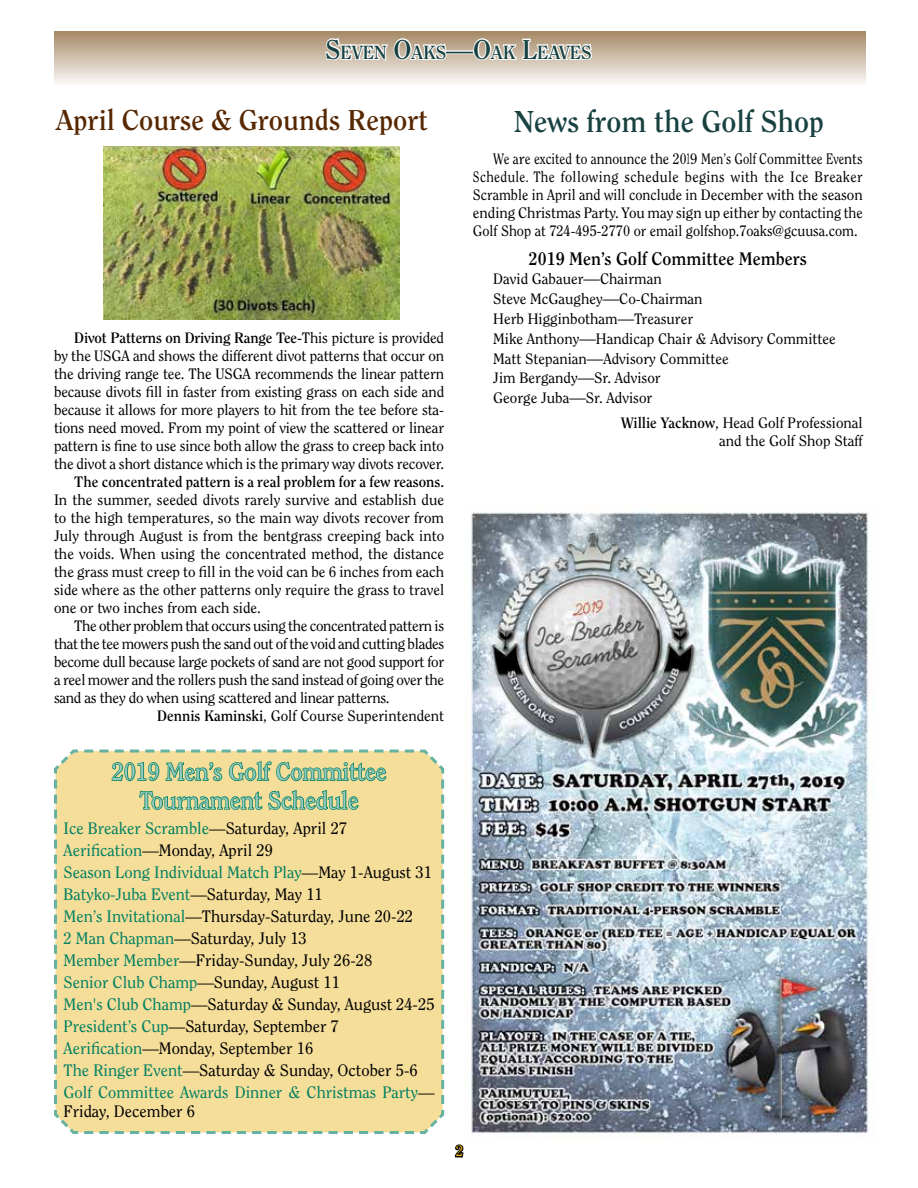
<style>
.page{position:relative;width:918px;height:1188px;background:#fff}
.page>*{position:absolute;margin:0;border:0;box-sizing:border-box;transform-origin:0 0}
.t1{font:700 30px "Clearface";color:#184141}
.t2{font:700 28.5px "Clearface";color:#572700}
.t3{font:24px/28.8px "Clearface";color:#99ccc0;text-align:center}
.t4{font:700 18.9px "Clearface";color:#184141}
.t5{font:700 18px "Clearface";color:#000}
.t6{font:16.5px/21.9px "Clearface";color:#000}
.t7{font:15px/18px "Clearface";color:#000;text-align:justify}
.t8{font:15px/18px "Clearface";color:#000;text-align:justify;scale:.87 1}
.t9{font:15px "Clearface";letter-spacing:-.02em;color:#000}
.t10{font:700 15px "Clearface";color:#000}
.t11{font:15px "Clearface";color:#e8af10}
.s1{font-size:27px}
.s2{font-weight:700}
.s3{font-size:16.5px}
.s4{color:#008061}
</style>
<div class="page">
<div style="left:54px;top:31px;width:811px;height:54px;background:linear-gradient(to bottom,#a68865,#f9f7f5)"></div>
<svg style="left:324px;top:33px;width:124px;height:39px"></svg>
<div style="left:445px;top:50px;width:29px;height:4px;border:2px solid #fff"></div>
<svg style="left:472px;top:33px;width:121px;height:39px"></svg>
<svg style="left:454px;top:1144px;width:10px;height:14px"></svg>
<div style="left:54px;top:749px;width:391px;height:385px;background:#f5dd9a"></div>
<svg style="left:81px;top:749px;width:333px;height:174px;background:#e3d696"></svg>
<img style="left:471px;top:512px;width:399px;height:623px">
<img style="left:104px;top:147px;width:296px;height:172px">
<p class="t4" style="left:326px;top:41px;width:266px"><span class="s1">S</span>EVEN <span class="s1">O</span>AKS<span class="s1">—O</span>AK <span class="s1">L</span>EAVES</p>
<h2 class="t2" style="left:56px;top:103px;width:374px">April Course &amp; Grounds Report</h2>
<h1 class="t1" style="left:514px;top:103px;width:312px">News from the Golf Shop</h1>
<p class="t7" style="left:54px;top:329px;width:392px;text-indent:20px"><span class="s2">Divot Patterns on Driving Range Tee-</span>This picture is provided by the USGA and shows the different divot patterns that occur on the driving range tee. The USGA recommends the linear pattern because divots fill in faster from existing grass on each side and because it allows for more players to hit from the tee before sta&shy;tions need moved. From my point of view the scattered or linear pattern is fine to use since both allow the grass to creep back into the divot a short distance which is the primary way divots recover.</p>
<p class="t10" style="left:74px;top:473px;width:371px">The concentrated pattern is a real problem for a few reasons.</p>
<p class="t7" style="left:54px;top:491px;width:392px">In the summer, seeded divots rarely survive and establish due to the high temperatures, so the main way divots recover from July through August is from the bentgrass creeping back into the voids. When using the concentrated method, the distance the grass must creep to fill in the void can be 6 inches from each side where as the other patterns only require the grass to travel one or two inches from each side.</p>
<p class="t9" style="left:74px;top:617px;width:371px">The other problem that occurs using the concentrated pattern is</p>
<p class="t9" style="left:54px;top:635px;width:392px">that the tee mowers push the sand out of the void and cutting blades</p>
<p class="t9" style="left:54px;top:653px;width:392px">become dull because large pockets of sand are not good support for</p>
<p class="t9" style="left:54px;top:671px;width:392px">a reel mower and the rollers push the sand instead of going over the</p>
<p class="t9" style="left:54px;top:689px;width:337px">sand as they do when using scattered and linear patterns.</p>
<p class="t7" style="left:157px;top:707px;width:289px"><span class="s2">Dennis Kaminski</span>, Golf Course Superintendent</p>
<p class="t8" style="left:473px;top:150px;width:449px;text-indent:20px">We are excited to announce the 2019 Men’s Golf Committee Events Schedule. The following schedule begins with the Ice Breaker Scramble in April and will conclude in December with the season ending Christmas Party. You may sign up either by contacting the Golf Shop at 724-495-2770 or email golfshop.7oaks@gcuusa.com.</p>
<p class="t5" style="left:529px;top:248px;width:280px">2019 Men’s Golf Committee Members</p>
<p class="t7" style="left:493px;top:269px;width:344px;line-height:19.8px;text-align:left">David Gabauer<span class="s3">—</span>Chairman<br>Steve McGaughey<span class="s3">—</span>Co-Chairman<br>Herb Higginbotham<span class="s3">—</span>Treasurer<br>Mike Anthony<span class="s3">—</span>Handicap Chair &amp; Advisory Committee<br>Matt Stepanian<span class="s3">—</span>Advisory Committee<br>Jim Bergandy<span class="s3">—</span>Sr. Advisor<br>George Juba<span class="s3">—</span>Sr. Advisor</p>
<p class="t7" style="left:621px;top:414px;width:243px;text-align:right"><span class="s2">Willie Yacknow</span>, Head Golf Professional and the Golf Shop Staff</p>
<h3 class="t3" style="left:112px;top:757px;width:276px">2019 Men’s Golf Committee<br>Tournament Schedule</h3>
<p class="t6" style="left:64px;top:817px;width:373px"><span class="s4">Ice Breaker Scramble</span>—Saturday, April 27<br><span class="s4">Aerification</span>—Monday, April 29<br><span class="s4">Season Long Individual Match Play</span>—May 1-August 31<br><span class="s4">Batyko-Juba Event</span>—Saturday, May 11<br><span class="s4">Men’s Invitational</span>—Thursday-Saturday, June 20-22<br><span class="s4">2 Man Chapman</span>—Saturday, July 13<br><span class="s4">Member Member</span>—Friday-Sunday, July 26-28<br><span class="s4">Senior Club Champ</span>—Sunday, August 11<br><span class="s4">Men's Club Champ</span>—Saturday &amp; Sunday, August 24-25<br><span class="s4">President’s Cup</span>—Saturday, September 7<br><span class="s4">Aerification</span>—Monday, September 16<br><span class="s4">The Ringer Event</span>—Saturday &amp; Sunday, October 5-6<br><span class="s4">Golf Committee Awards Dinner &amp; Christmas Party</span>—</p>
<p class="t6" style="left:64px;top:1101px;width:133px">Friday, December 6</p>
<p class="t11" style="left:456px;top:1142px;width:9px">2</p>
</div>
